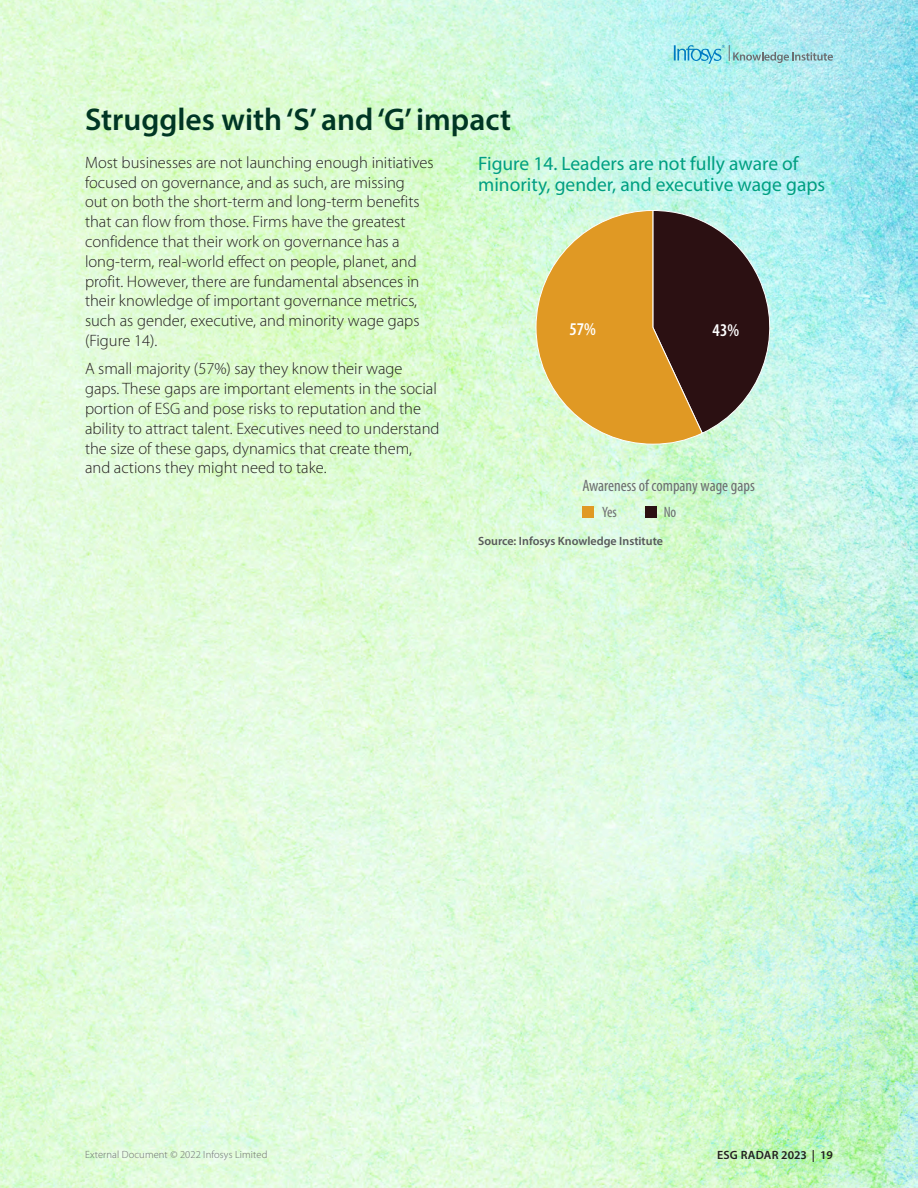
<style>
.page{position:relative;width:918px;height:1188px;background:#fff}
.page>*{position:absolute;margin:0;border:0;box-sizing:border-box;transform-origin:0 0}
.t1{font:600 31.5px "Myriad Pro";color:#003624}
.t2{font:19.5px/21px "Myriad Pro";color:#009f81}
.t3{font:600 condensed 18px "Myriad Pro";color:#fff}
.t4{font:300 16.5px/19.8px "Myriad Pro";color:#231f20}
.t5{font:condensed 16.5px "Myriad Pro";color:#6c6d70}
.t6{font:condensed 15px "Myriad Pro";color:#6c6d70}
.t7{font:600 12px "Myriad Pro";color:#57585a}
.t8{font:600 12px "Myriad Pro";letter-spacing:.01em;color:#231f20}
.t9{font:300 10.5px "Myriad Pro";letter-spacing:.01em;color:#6c6d70}
</style>
<div class="page">
<img style="left:0;top:0;width:918px;height:1188px">
<svg style="left:674px;top:45px;width:159px;height:19px;background:#97d4da"></svg>
<div style="left:582px;top:507px;width:12px;height:11px;background:#e09924"></div>
<div style="left:645px;top:507px;width:11px;height:11px;background:#2b1012"></div>
<svg style="left:535px;top:210px;width:251px;height:235px;background:#a38a55"></svg>
<h1 class="t1" style="left:85px;top:99px;width:428px">Struggles with ‘S’ and ‘G’ impact</h1>
<p class="t4" style="left:85px;top:153px;width:350px">Most businesses are not launching enough initiatives focused on governance, and as such, are missing<br>out on both the short-term and long-term benefits that can flow from those. Firms have the greatest confidence that their work on governance has a long-term, real-world effect on people, planet, and profit. However, there are fundamental absences in their knowledge of important governance metrics, such as gender, executive, and minority wage gaps (Figure 14).</p>
<p class="t4" style="left:85px;top:359px;width:356px">A small majority (57%) say they know their wage gaps. These gaps are important elements in the social portion of ESG and pose risks to reputation and the ability to attract talent. Executives need to understand the size of these gaps, dynamics that create them, and actions they might need to take.</p>
<p class="t2" style="left:478px;top:153px;width:349px">Figure 14. Leaders are not fully aware of minority, gender, and executive wage gaps</p>
<p class="t3" style="left:569px;top:318px;width:28px">57%</p>
<p class="t3" style="left:713px;top:318px;width:28px">43%</p>
<p class="t5" style="left:582px;top:476px;width:174px">Awareness of company wage gaps</p>
<p class="t6" style="left:602px;top:503px;width:16px">Yes</p>
<p class="t6" style="left:664px;top:503px;width:14px">No</p>
<p class="t7" style="left:478px;top:534px;width:186px">Source: Infosys Knowledge Institute</p>
<p class="t9" style="left:85px;top:1148px;width:184px">External Document © 2022 Infosys Limited</p>
<p class="t8" style="left:717px;top:1147px;width:117px">ESG RADAR 2023 | 19</p>
</div>
